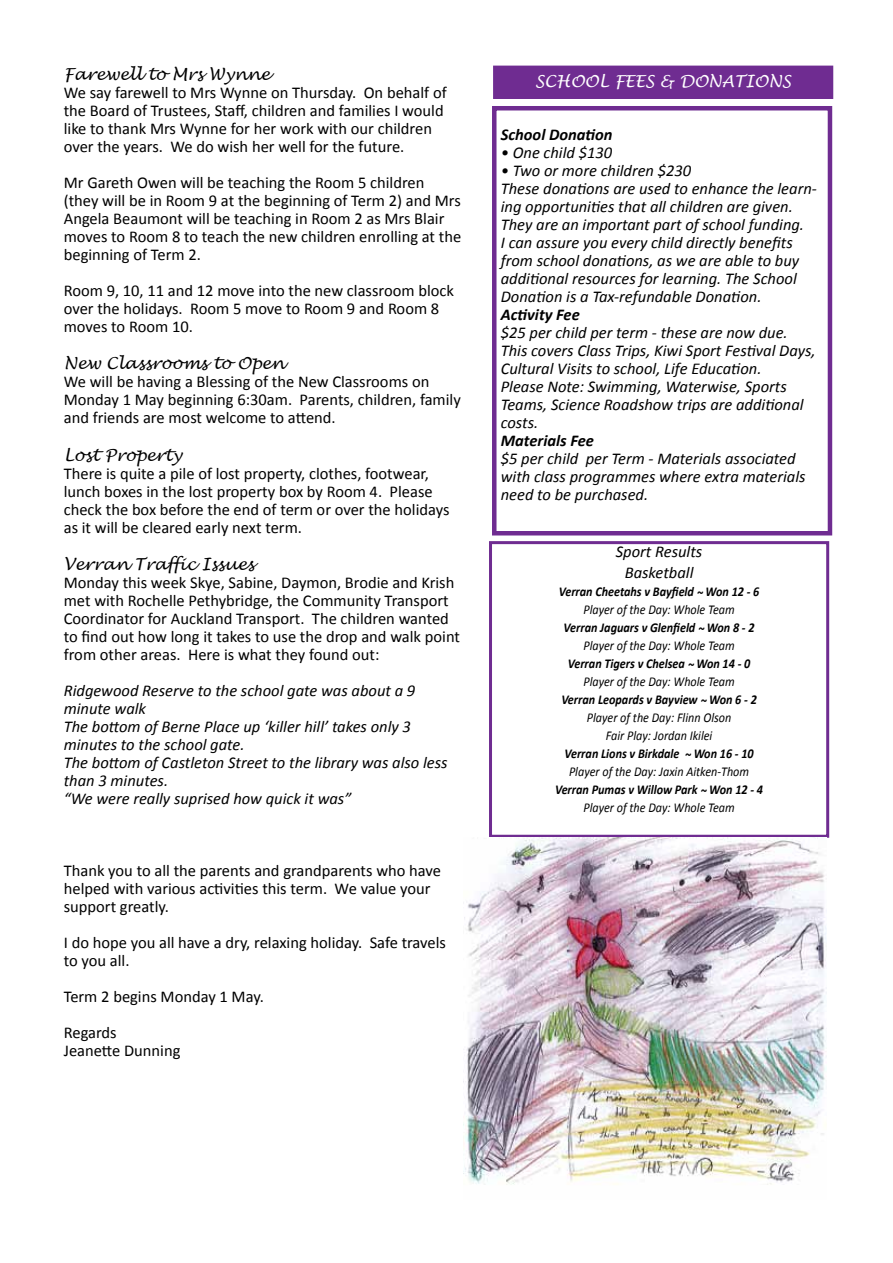
<style>
.page{position:relative;width:893px;height:1263px;background:#fff}
.page>*{position:absolute;margin:0;border:0;box-sizing:border-box;transform-origin:0 0}
.t1{font:16.5px/18px "Calibri";color:#000}
.t2{font:italic 16.5px/18px "Calibri";color:#000}
.t3{font:italic 16.5px "Lucida Handwriting";color:#000}
.t4{font:italic 700 16.5px "Calibri";color:#000}
.t5{font:italic 16.5px "Lucida Handwriting";color:#fff}
.t6{font:italic 700 13.5px "Calibri";color:#000;scale:.9 1}
.t7{font:italic 13.5px/18px "Calibri";color:#000;text-align:center;scale:.9 1}
</style>
<div class="page">
<div style="left:492px;top:106px;width:340px;height:429px;border:4px solid #6f2c91"></div>
<div style="left:494px;top:66px;width:338px;height:32px;background:#6f2c91"></div>
<div style="left:493px;top:66px;width:340px;height:33px;border:2px solid #6f2c91"></div>
<div style="left:489px;top:541px;width:340px;height:297px;border:3px solid #6f2c91"></div>
<img style="left:463px;top:838px;width:363px;height:347px">
<p class="t3" style="left:64px;top:64px;width:208px">Farewell to Mrs Wynne</p>
<p class="t1" style="left:64px;top:83px;width:384px">We say farewell to Mrs Wynne on Thursday. On behalf of the Board of Trustees, Staff, children and families I would like to thank Mrs Wynne for her work with our children over the years. We do wish her well for the future.</p>
<p class="t1" style="left:64px;top:173px;width:399px">Mr Gareth Owen will be teaching the Room 5 children (they will be in Room 9 at the beginning of Term 2) and Mrs Angela Beaumont will be teaching in Room 2 as Mrs Blair moves to Room 8 to teach the new children enrolling at the beginning of Term 2.</p>
<p class="t1" style="left:64px;top:281px;width:392px">Room 9, 10, 11 and 12 move into the new classroom block over the holidays. Room 5 move to Room 9 and Room 8 moves to Room 10.</p>
<p class="t3" style="left:64px;top:353px;width:222px">New Classrooms to Open</p>
<p class="t1" style="left:64px;top:373px;width:399px">We will be having a Blessing of the New Classrooms on<br>Monday 1 May beginning 6:30am. Parents, children, family and friends are most welcome to attend.</p>
<p class="t3" style="left:64px;top:445px;width:119px">Lost Property</p>
<p class="t1" style="left:64px;top:464px;width:387px">There is quite a pile of lost property, clothes, footwear, lunch boxes in the lost property box by Room 4. Please check the box before the end of term or over the holidays as it will be cleared early next term.</p>
<p class="t3" style="left:64px;top:554px;width:192px">Verran Traffic Issues</p>
<p class="t1" style="left:64px;top:574px;width:398px">Monday this week Skye, Sabine, Daymon, Brodie and Krish met with Rochelle Pethybridge, the Community Transport Coordinator for Auckland Transport. The children wanted to find out how long it takes to use the drop and walk point from other areas. Here is what they found out:</p>
<p class="t2" style="left:64px;top:681px;width:385px">Ridgewood Reserve to the school gate was about a 9 minute walk<br>The bottom of Berne Place up ‘killer hill’ takes only 3 minutes to the school gate.<br>The bottom of Castleton Street to the library was also less than 3 minutes.<br>“We were really suprised how quick it was”</p>
<p class="t1" style="left:64px;top:862px;width:379px">Thank you to all the parents and grandparents who have helped with various activities this term. We value your support greatly.</p>
<p class="t1" style="left:64px;top:934px;width:384px">I do hope you all have a dry, relaxing holiday. Safe travels to you all.</p>
<p class="t1" style="left:64px;top:979px;width:202px;line-height:36px">Term 2 begins Monday 1 May.<br>Regards</p>
<p class="t1" style="left:64px;top:1042px;width:118px">Jeanette Dunning</p>
<p class="t5" style="left:535px;top:71px;width:257px">SCHOOL FEES &amp; DONATIONS</p>
<p class="t4" style="left:501px;top:124px;width:113px">School Donation</p>
<p class="t2" style="left:501px;top:143px;width:113px">• One child $130</p>
<p class="t2" style="left:501px;top:161px;width:318px">• Two or more children $230<br>These donations are used to enhance the learn&shy;ing opportunities that all children are given.<br>They are an important part of school funding.<br>I can assure you every child directly benefits from school donations, as we are able to buy additional resources for learning. The School Donation is a Tax-refundable Donation.</p>
<p class="t4" style="left:501px;top:304px;width:80px">Activity Fee</p>
<p class="t2" style="left:501px;top:323px;width:316px">$25 per child per term - these are now due.<br>This covers Class Trips, Kiwi Sport Festival Days, Cultural Visits to school, Life Education.<br>Please Note: Swimming, Waterwise, Sports Teams, Science Roadshow trips are additional costs.</p>
<p class="t4" style="left:501px;top:430px;width:95px">Materials Fee</p>
<p class="t2" style="left:501px;top:449px;width:306px">$5 per child per Term - Materials associated with class programmes where extra materials need to be purchased.</p>
<p class="t2" style="left:616px;top:540px;width:88px;line-height:21.5px;text-align:center">Sport Results<br>Basketball</p>
<p class="t6" style="left:559px;top:583px;width:224px">Verran Cheetahs v Bayfield ~ Won 12 - 6</p>
<p class="t7" style="left:583px;top:600px;width:170px">Player of the Day: Whole Team</p>
<p class="t6" style="left:564px;top:619px;width:214px">Verran Jaguars v Glenfield ~ Won 8 - 2</p>
<p class="t7" style="left:583px;top:636px;width:170px">Player of the Day: Whole Team</p>
<p class="t6" style="left:568px;top:655px;width:204px">Verran Tigers v Chelsea ~ Won 14 - 0</p>
<p class="t7" style="left:583px;top:672px;width:170px">Player of the Day: Whole Team</p>
<p class="t6" style="left:561px;top:691px;width:219px">Verran Leopards v Bayview ~ Won 6 - 2</p>
<p class="t7" style="left:587px;top:708px;width:162px">Player of the Day: Flinn Olson<br>Fair Play: Jordan Ikilei</p>
<p class="t6" style="left:564px;top:745px;width:212px">Verran Lions v Birkdale ~ Won 16 - 10</p>
<p class="t7" style="left:569px;top:762px;width:202px">Player of the Day: Jaxin Aitken-Thom</p>
<p class="t6" style="left:555px;top:781px;width:233px">Verran Pumas v Willow Park ~ Won 12 - 4</p>
<p class="t7" style="left:583px;top:798px;width:170px">Player of the Day: Whole Team</p>
</div>
